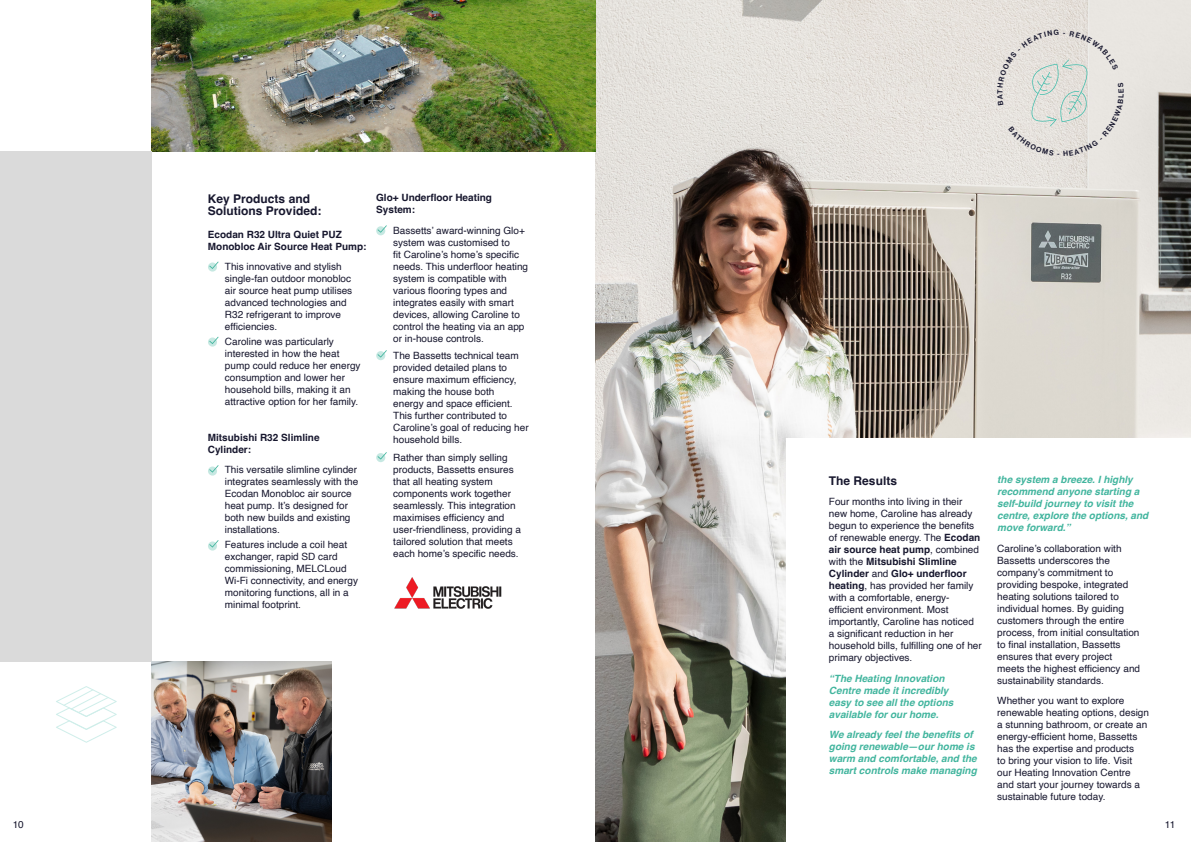
<style>
.page{position:relative;width:1191px;height:842px;background:#fff}
.page>*{position:absolute;margin:0;border:0;box-sizing:border-box;transform-origin:0 0}
.t1{font:700 12px/12px "Helvetica";color:#17172e}
.t2{font:10px/12px "Helvetica";color:#17172e}
.t3{font:italic 700 10px/12px "Helvetica";color:#42b59e}
.t4{font:700 10px/12px "Helvetica";color:#17172e}
.s1{font-weight:700}
</style>
<div class="page">
<img style="left:595px;top:0;width:596px;height:842px">
<div style="left:787px;top:438px;width:404px;height:404px;background:#fff"></div>
<svg style="left:208px;top:262px;width:9px;height:10px"></svg>
<svg style="left:209px;top:261px;width:10px;height:8px"></svg>
<svg style="left:208px;top:337px;width:9px;height:10px"></svg>
<svg style="left:209px;top:337px;width:10px;height:7px"></svg>
<svg style="left:208px;top:466px;width:9px;height:10px"></svg>
<svg style="left:209px;top:465px;width:10px;height:8px"></svg>
<svg style="left:208px;top:541px;width:9px;height:10px"></svg>
<svg style="left:209px;top:540px;width:10px;height:8px"></svg>
<div style="left:376px;top:226px;width:9px;height:9px;background:#c6e8e2;border-radius:50%"></div>
<svg style="left:377px;top:225px;width:10px;height:8px"></svg>
<svg style="left:376px;top:351px;width:9px;height:9px"></svg>
<svg style="left:377px;top:350px;width:10px;height:8px"></svg>
<svg style="left:376px;top:453px;width:9px;height:9px"></svg>
<svg style="left:377px;top:452px;width:10px;height:8px"></svg>
<img style="left:151px;top:0;width:444px;height:151px">
<div style="left:0;top:151px;width:151px;height:511px;background:#dadada"></div>
<img style="left:151px;top:662px;width:181px;height:180px">
<svg style="left:56px;top:686px;width:61px;height:57px"></svg>
<img style="left:394px;top:577px;width:108px;height:32px">
<svg style="left:997px;top:30px;width:126px;height:126px;background:#e2e1db"></svg>
<p class="t1" style="left:208px;top:194px;width:115px">Key Products and<br>Solutions Provided:</p>
<p class="t4" style="left:208px;top:229px;width:160px">Ecodan R32 Ultra Quiet PUZ<br>Monobloc Air Source Heat Pump:</p>
<p class="t2" style="left:225px;top:261px;width:129px">This innovative and stylish single-fan outdoor monobloc air source heat pump utilises advanced technologies and<br>R32 refrigerant to improve efficiencies.</p>
<p class="t2" style="left:225px;top:336px;width:137px">Caroline was particularly interested in how the heat pump could reduce her energy consumption and lower her household bills, making it an attractive option for her family.</p>
<p class="t4" style="left:208px;top:432px;width:113px">Mitsubishi R32 Slimline<br>Cylinder:</p>
<p class="t2" style="left:225px;top:464px;width:135px">This versatile slimline cylinder integrates seamlessly with the<br>Ecodan Monobloc air source heat pump. It’s designed for both new builds and existing installations.</p>
<p class="t2" style="left:225px;top:539px;width:135px">Features include a coil heat exchanger, rapid SD card commissioning, MELCLoud<br>Wi-Fi connectivity, and energy monitoring functions, all in a minimal footprint.</p>
<p class="t4" style="left:376px;top:193px;width:117px">Glo+ Underfloor Heating<br>System:</p>
<p class="t2" style="left:393px;top:224px;width:136px">Bassetts’ award-winning Glo+ system was customised to<br>fit Caroline’s home’s specific needs. This underfloor heating system is compatible with various flooring types and integrates easily with smart devices, allowing Caroline to control the heating via an app or in-house controls.</p>
<p class="t2" style="left:393px;top:350px;width:137px">The Bassetts technical team provided detailed plans to ensure maximum efficiency, making the house both<br>energy and space efficient.<br>This further contributed to<br>Caroline’s goal of reducing her household bills.</p>
<p class="t2" style="left:393px;top:452px;width:129px">Rather than simply selling products, Bassetts ensures that all heating system components work together seamlessly. This integration maximises efficiency and user-friendliness, providing a tailored solution that meets each home’s specific needs.</p>
<p class="t1" style="left:829px;top:476px;width:70px">The Results</p>
<p class="t2" style="left:829px;top:496px;width:154px">Four months into living in their new home, Caroline has already begun to experience the benefits of renewable energy. The <span class="s1">Ecodan air source heat pump</span>, combined with the <span class="s1">Mitsubishi Slimline<br>Cylinder</span> and <span class="s1">Glo+ underfloor heating</span>, has provided her family with a comfortable, energy&shy;efficient environment. Most importantly, Caroline has noticed a significant reduction in her household bills, fulfilling one of her primary objectives.</p>
<p class="t3" style="left:829px;top:673px;width:126px">“The Heating Innovation<br>Centre made it incredibly easy to see all the options available for our home.</p>
<p class="t3" style="left:829px;top:730px;width:149px">We already feel the benefits of going renewable—our home is warm and comfortable, and the smart controls make managing</p>
<p class="t3" style="left:997px;top:475px;width:153px">the system a breeze. I highly recommend anyone starting a self-build journey to visit the centre, explore the options, and move forward.”</p>
<p class="t2" style="left:997px;top:542px;width:144px">Caroline’s collaboration with<br>Bassetts underscores the company’s commitment to providing bespoke, integrated heating solutions tailored to individual homes. By guiding customers through the entire process, from initial consultation to final installation, Bassetts ensures that every project meets the highest efficiency and sustainability standards.</p>
<p class="t2" style="left:997px;top:695px;width:153px">Whether you want to explore renewable heating options, design a stunning bathroom, or create an energy-efficient home, Bassetts has the expertise and products<br>to bring your vision to life. Visit our Heating Innovation Centre and start your journey towards a sustainable future today.</p>
<p class="t2" style="left:13px;top:819px;width:13px">10</p>
<p class="t2" style="left:1164px;top:819px;width:12px">11</p>
</div>
